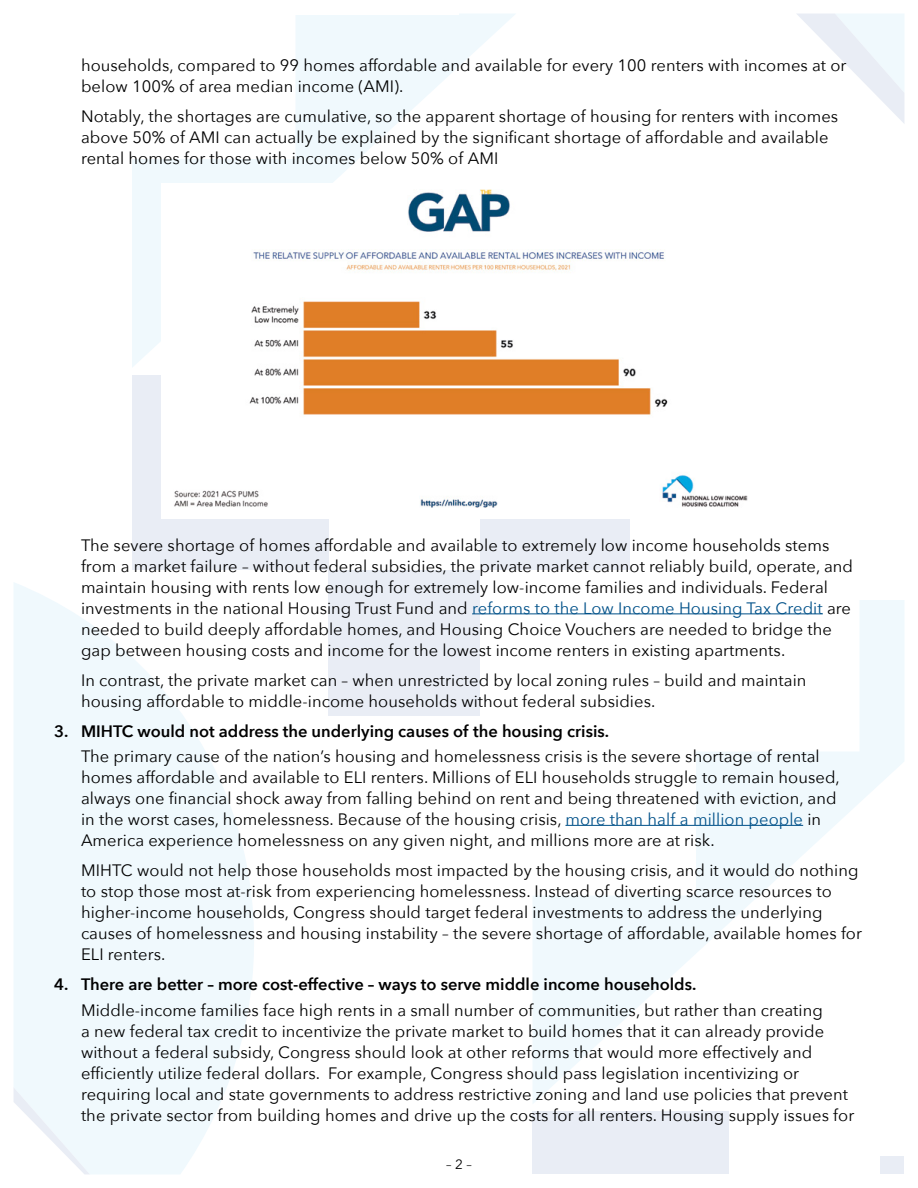
<style>
.page{position:relative;width:918px;height:1188px;background:#fff}
.page>*{position:absolute;margin:0;border:0;box-sizing:border-box;transform-origin:0 0}
.t1{font:16.5px/21px "Avenir Next";letter-spacing:.005em;color:#000}
.t2{font:600 16.5px "Avenir Next";color:#000}
.t3{font:13.5px "Avenir Next";color:#000}
.s1{color:#005189}
</style>
<div class="page">
<svg style="left:132px;top:14px;width:383px;height:353px"></svg>
<div style="left:132px;top:375px;width:196px;height:195px;background:#e9edf5"></div>
<div style="left:328px;top:570px;width:152px;height:146px;background:#e9edf5"></div>
<div style="left:480px;top:420px;width:150px;height:150px;background:#e9edf5"></div>
<svg style="left:797px;top:14px;width:107px;height:109px"></svg>
<svg style="left:532px;top:600px;width:372px;height:503px"></svg>
<div style="left:532px;top:1112px;width:197px;height:62px;background:#e9edf5"></div>
<div style="left:880px;top:1156px;width:24px;height:18px;background:#e9edf5"></div>
<svg style="left:14px;top:583px;width:240px;height:591px;fill:#f0f9fd"></svg>
<svg style="left:13px;top:1087px;width:77px;height:87px"></svg>
<hr style="left:472px;top:614px;width:351px;height:1px;background:#005189">
<hr style="left:565px;top:825px;width:238px;height:1px;background:#005189">
<img style="left:161px;top:184px;width:587px;height:335px">
<p class="t1" style="left:81px;top:54px;width:767px">households, compared to 99 homes affordable and available for every 100 renters with incomes at or below 100% of area median income (AMI).</p>
<p class="t1" style="left:81px;top:105px;width:759px">Notably, the shortages are cumulative, so the apparent shortage of housing for renters with incomes above 50% of AMI can actually be explained by the significant shortage of affordable and available rental homes for those with incomes below 50% of AMI</p>
<p class="t1" style="left:81px;top:534px;width:774px">The severe shortage of homes affordable and available to extremely low income households stems from a market failure – without federal subsidies, the private market cannot reliably build, operate, and maintain housing with rents low enough for extremely low-income families and individuals. Federal investments in the national Housing Trust Fund and <span class="s1">reforms to the Low Income Housing Tax Credit</span> are needed to build deeply affordable homes, and Housing Choice Vouchers are needed to bridge the gap between housing costs and income for the lowest income renters in existing apartments.</p>
<p class="t1" style="left:81px;top:669px;width:727px">In contrast, the private market can – when unrestricted by local zoning rules – build and maintain housing affordable to middle-income households without federal subsidies.</p>
<p class="t2" style="left:54px;top:717px;width:557px">3. MIHTC would not address the underlying causes of the housing crisis.</p>
<p class="t1" style="left:81px;top:745px;width:760px">The primary cause of the nation’s housing and homelessness crisis is the severe shortage of rental homes affordable and available to ELI renters. Millions of ELI households struggle to remain housed, always one financial shock away from falling behind on rent and being threatened with eviction, and in the worst cases, homelessness. Because of the housing crisis, <span class="s1">more than half a million people</span> in America experience homelessness on any given night, and millions more are at risk.</p>
<p class="t1" style="left:81px;top:859px;width:783px">MIHTC would not help those households most impacted by the housing crisis, and it would do nothing to stop those most at-risk from experiencing homelessness. Instead of diverting scarce resources to higher-income households, Congress should target federal investments to address the underlying causes of homelessness and housing instability – the severe shortage of affordable, available homes for ELI renters.</p>
<p class="t2" style="left:54px;top:970px;width:644px">4. There are better – more cost-effective – ways to serve middle income households.</p>
<p class="t1" style="left:81px;top:999px;width:775px">Middle-income families face high rents in a small number of communities, but rather than creating<br>a new federal tax credit to incentivize the private market to build homes that it can already provide without a federal subsidy, Congress should look at other reforms that would more effectively and efficiently utilize federal dollars. For example, Congress should pass legislation incentivizing or requiring local and state governments to address restrictive zoning and land use policies that prevent the private sector from building homes and drive up the costs for all renters. Housing supply issues for</p>
<p class="t3" style="left:446px;top:1153px;width:27px">– 2 –</p>
</div>
